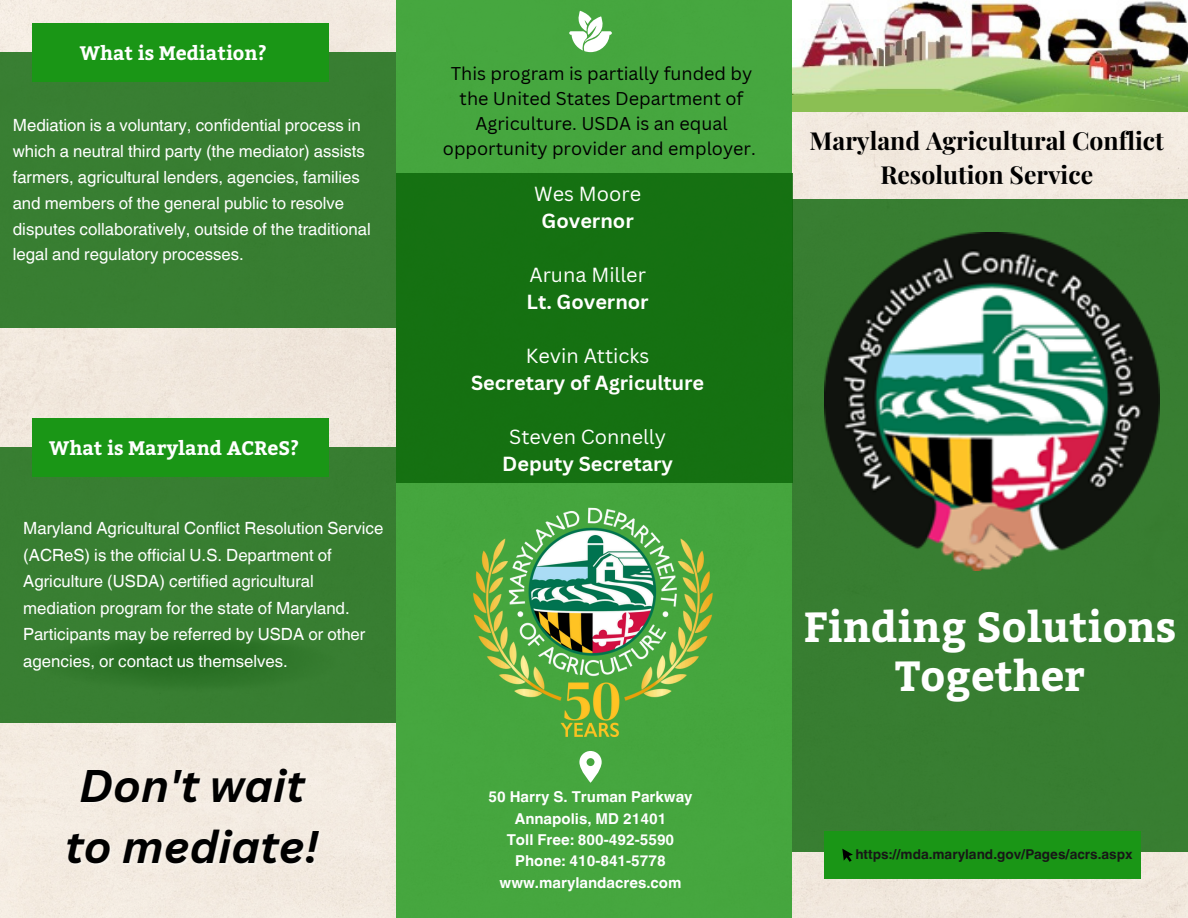
<style>
.page{position:relative;width:1188px;height:918px;background:#f2eadf}
.page>*{position:absolute;margin:0;border:0;box-sizing:border-box;transform-origin:0 0}
.t1{font:italic 700 44.55px "Canva Sans";color:#000}
.t2{font:700 42px/48.3px "Bitter";color:#fff;text-align:center}
.t3{font:700 24.75px/33.8px "Playfair Display";color:#000;text-align:center}
.t4{font:700 19.95px/27px "Canva Sans";color:#fffffd;text-align:center}
.t5{font:19.95px/27px "Canva Sans";color:#fffffd;text-align:center}
.t6{font:700 19.5px "Bitter";color:#fff}
.t7{font:18px/24.8px "Canva Sans";color:#000;text-align:center}
.t8{font:16.8px/25.8px "Helvetica World";color:#fff}
.t9{font:700 15px "Helvetica World";color:#fff}
.t10{font:700 13.5px "Helvetica World";color:#171717}
.s1{font-weight:700}
.s2{font-weight:400}
</style>
<div class="page">
<div style="left:0;top:53px;width:396px;height:275px;background:#387e31"></div>
<div style="left:396px;top:0;width:396px;height:918px;background:#45a63e"></div>
<div style="left:792px;top:199px;width:396px;height:653px;background:#387e31"></div>
<div style="left:824px;top:831px;width:317px;height:48px;background:#1a9616"></div>
<svg style="left:842px;top:849px;width:10px;height:13px"></svg>
<svg style="left:569px;top:11px;width:43px;height:41px"></svg>
<div style="left:396px;top:174px;width:396px;height:309px;background:#157112"></div>
<svg style="left:579px;top:751px;width:23px;height:31px"></svg>
<div style="left:32px;top:23px;width:297px;height:58px;background:#1a9616"></div>
<img style="left:792px;top:0;width:396px;height:111px">
<img style="left:824px;top:233px;width:336px;height:337px">
<img style="left:473px;top:507px;width:240px;height:230px">
<div style="left:0;top:448px;width:396px;height:275px;background:#387e31"></div>
<div style="left:32px;top:418px;width:297px;height:58px;background:#1a9616"></div>
<p class="t6" style="left:80px;top:39px;width:188px">What is Mediation?</p>
<p class="t8" style="left:13px;top:112px;width:359px">Mediation is a voluntary, confidential process in which a neutral third party (the mediator) assists farmers, agricultural lenders, agencies, families and members of the general public to resolve disputes collaboratively, outside of the traditional legal and regulatory processes.</p>
<h2 class="t6" style="left:49px;top:434px;width:251px">What is Maryland ACReS?</h2>
<p class="t8" style="left:23px;top:515px;width:362px;line-height:26.5px">Maryland Agricultural Conflict Resolution Service (ACReS) is the official U.S. Department of Agriculture (USDA) certified agricultural mediation program for the state of Maryland.<br>Participants may be referred by USDA or other agencies, or contact us themselves.</p>
<p class="t1" style="left:79px;top:754px;width:227px">Don't wait</p>
<h3 class="t1" style="left:65px;top:815px;width:255px">to mediate!</h3>
<h1 class="t7" style="left:443px;top:61px;width:314px">This program is partially funded by the United States Department of Agriculture. USDA is an equal opportunity provider and employer.</h1>
<h5 class="t5" style="left:534px;top:180px;width:108px">Wes Moore<br><span class="s1">Governor</span></h5>
<h3 class="t5" style="left:527px;top:261px;width:124px;text-align:left">Aruna Miller<br><span class="s1">Lt. Governor</span></h3>
<h5 class="t4" style="left:471px;top:342px;width:235px"><span class="s2">Kevin Atticks<br></span>Secretary of Agriculture</h5>
<p class="t4" style="left:502px;top:423px;width:172px"><span class="s2">Steven Connelly<br></span>Deputy Secretary</p>
<p class="t3" style="left:810px;top:123px;width:356px">Maryland Agricultural Conflict<br>Resolution Service</p>
<p class="t9" style="left:488px;top:785px;width:206px">50 Harry S. Truman Parkway</p>
<p class="t9" style="left:515px;top:806px;width:153px">Annapolis, MD 21401</p>
<p class="t9" style="left:507px;top:828px;width:169px">Toll Free: 800-492-5590</p>
<p class="t9" style="left:515px;top:849px;width:152px">Phone: 410-841-5778</p>
<h3 class="t9" style="left:500px;top:870px;width:183px">www.marylandacres.com</h3>
<h4 class="t2" style="left:803px;top:601px;width:375px">Finding Solutions<br>Together</h4>
<p class="t10" style="left:855px;top:843px;width:279px">https://mda.maryland.gov/Pages/acrs.aspx</p>
</div>
